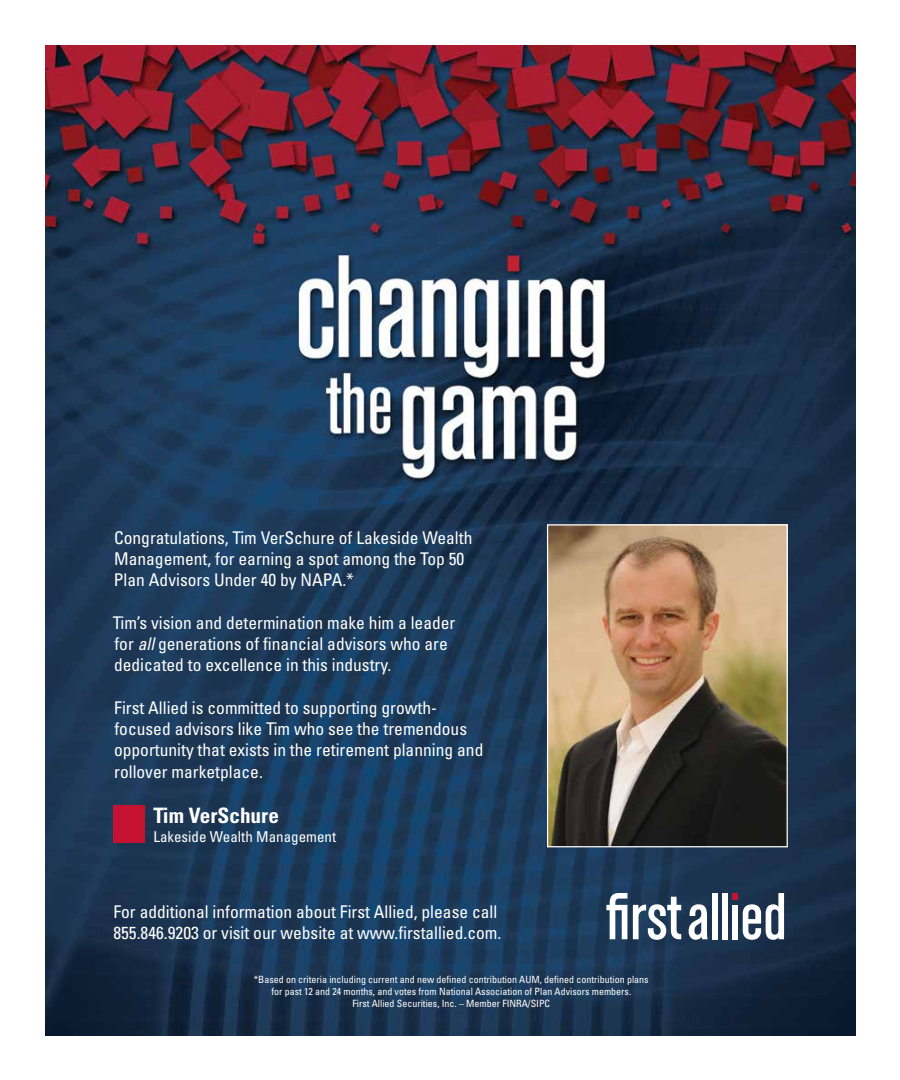
<style>
.page{position:relative;width:900px;height:1080px;background:#fff}
.page>*{position:absolute;margin:0;border:0;box-sizing:border-box;transform-origin:0 0}
.t1{font:700 condensed 21.25px "Univers";color:#fff}
.t2{font:condensed 17.5px/21.2px "Univers";color:#fff}
.t3{font:condensed 15px "Univers";color:#fff}
.t4{font:condensed 10px/12px "Univers";color:#fff;text-align:center}
.s1{font-style:italic}
</style>
<div class="page">
<img style="left:46px;top:46px;width:810px;height:990px">
<svg style="left:606px;top:893px;width:21px;height:46px"></svg>
<svg style="left:633px;top:897px;width:48px;height:43px"></svg>
<svg style="left:689px;top:904px;width:19px;height:36px"></svg>
<div style="left:712px;top:893px;width:6px;height:46px;background:#fff"></div>
<div style="left:722px;top:893px;width:6px;height:46px;background:#fff"></div>
<div style="left:732px;top:905px;width:6px;height:34px;background:#fff"></div>
<div style="left:732px;top:893px;width:6px;height:7px;background:#c41230"></div>
<svg style="left:743px;top:893px;width:41px;height:47px"></svg>
<div style="left:113px;top:805px;width:32px;height:37px;background:#c41230"></div>
<img style="left:549px;top:526px;width:237px;height:319px">
<div style="left:547px;top:524px;width:241px;height:323px;border:1px solid #fff"></div>
<p class="t2" style="left:114px;top:527px;width:360px">Congratulations, Tim VerSchure of Lakeside Wealth<br>Management, for earning a spot among the Top 50<br>Plan Advisors Under 40 by NAPA.*</p>
<p class="t2" style="left:113px;top:612px;width:344px">Tim’s vision and determination make him a leader for <span class="s1">all</span> generations of financial advisors who are dedicated to excellence in this industry.</p>
<p class="t2" style="left:114px;top:697px;width:371px">First Allied is committed to supporting growth&shy;focused advisors like Tim who see the tremendous opportunity that exists in the retirement planning and rollover marketplace.</p>
<p class="t1" style="left:153px;top:803px;width:127px">Tim VerSchure</p>
<p class="t3" style="left:153px;top:827px;width:184px">Lakeside Wealth Management</p>
<p class="t2" style="left:113px;top:901px;width:389px">For additional information about First Allied, please call<br>855.846.9203 or visit our website at www.firstallied.com.</p>
<p class="t4" style="left:254px;top:973px;width:396px">*Based on criteria including current and new defined contribution AUM, defined contribution plans for past 12 and 24 months, and votes from National Association of Plan Advisors members.<br>First Allied Securities, Inc. – Member FINRA/SIPC</p>
</div>
